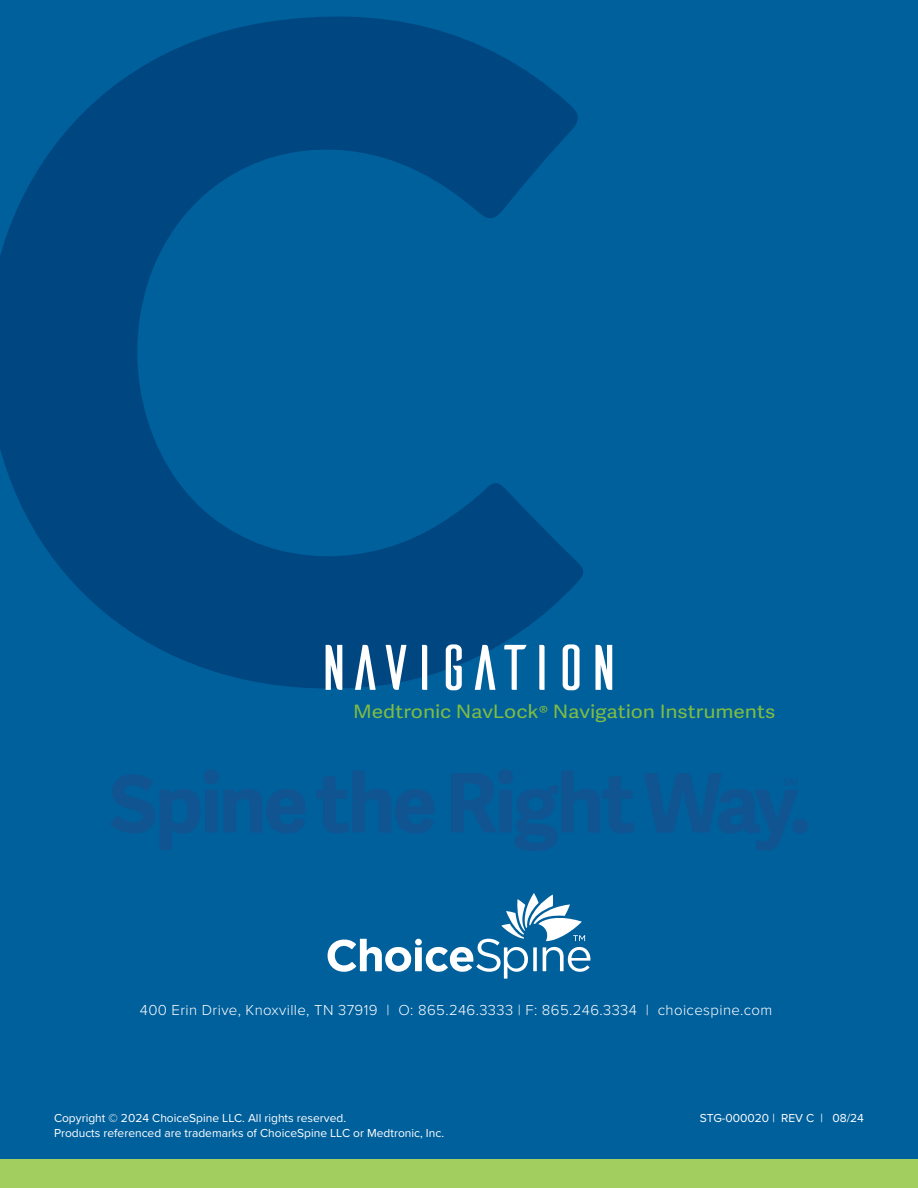
<style>
.page{position:relative;width:918px;height:1188px;background:#00609c}
.page>*{position:absolute;margin:0;border:0;box-sizing:border-box;transform-origin:0 0}
.t1{font:64.2px "Ailerons";letter-spacing:-.15em;color:#fff;scale:1.13 1}
.t2{font:18.45px "Adelle Sans";letter-spacing:-.005em;color:#7ebc42;scale:1.13 1}
.t3{font:300 15px "Proxima Nova";letter-spacing:.025em;color:#fff}
.t4{font:12px "Proxima Nova";color:#fff}
</style>
<div class="page">
<div style="left:0;top:1159px;width:918px;height:29px;background:#a1ce5e"></div>
<svg style="left:327px;top:893px;width:263px;height:86px"></svg>
<svg style="left:0;top:16px;width:583px;height:673px"></svg>
<svg style="left:110px;top:769px;width:195px;height:81px"></svg>
<svg style="left:317px;top:771px;width:117px;height:62px"></svg>
<svg style="left:451px;top:769px;width:184px;height:82px"></svg>
<div style="left:793px;top:819px;width:15px;height:15px;background:#105491;border-radius:50%"></div>
<svg style="left:644px;top:773px;width:154px;height:78px"></svg>
<h1 class="t1" style="left:312px;top:637px;width:279px">NAVIGATION</h1>
<h2 class="t2" style="left:353px;top:701px;width:375px">Medtronic NavLock® Navigation Instruments</h2>
<p class="t3" style="left:140px;top:998px;width:634px">400 Erin Drive, Knoxville, TN 37919 | O: 865.246.3333 | F: 865.246.3334 | choicespine.com</p>
<p class="t4" style="left:54px;top:1109px;width:294px">Copyright © 2024 ChoiceSpine LLC. All rights reserved.</p>
<p class="t4" style="left:700px;top:1109px;width:166px">STG-000020 | REV C | 08/24</p>
<p class="t4" style="left:54px;top:1124px;width:392px">Products referenced are trademarks of ChoiceSpine LLC or Medtronic, Inc.</p>
</div>
